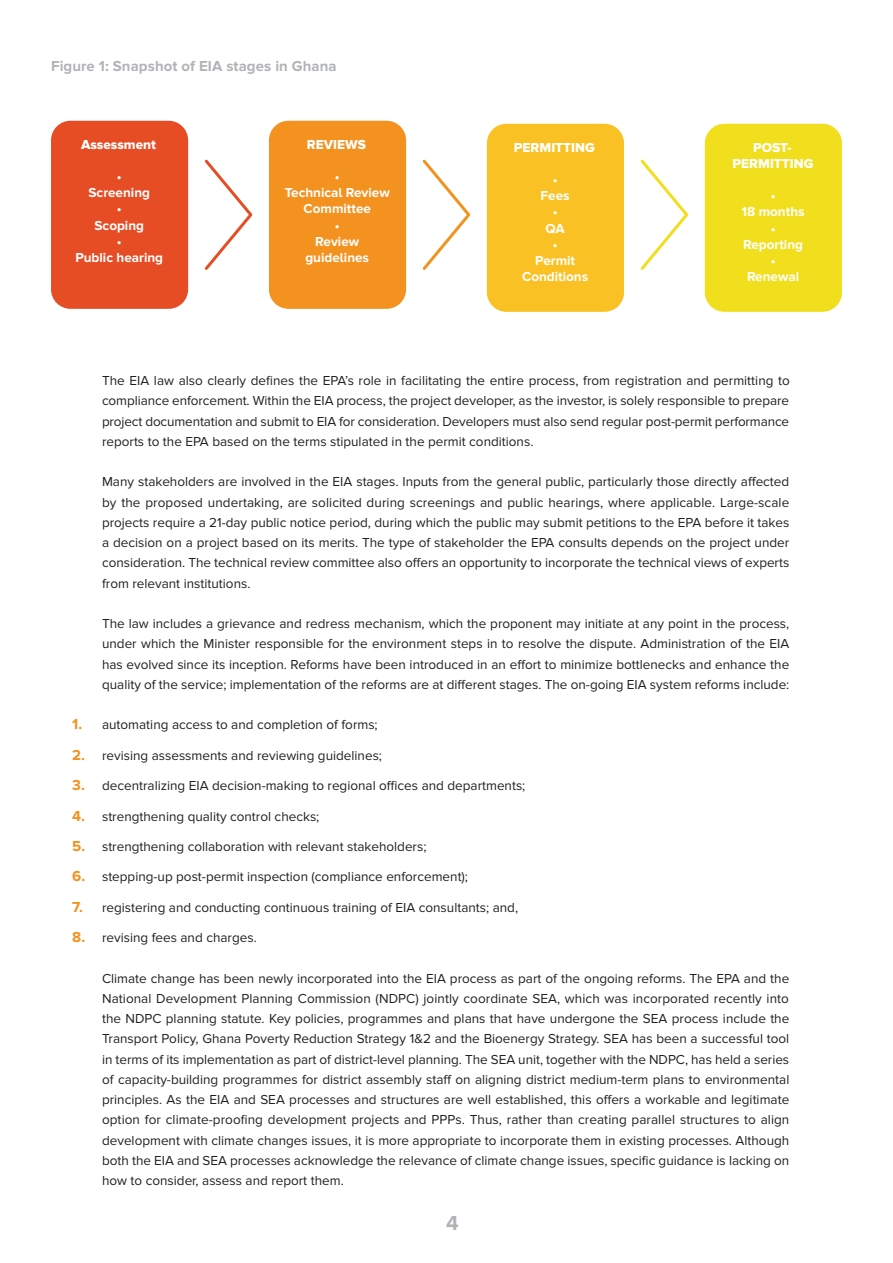
<style>
.page{position:relative;width:893px;height:1263px;background:#fff}
.page>*{position:absolute;margin:0;border:0;box-sizing:border-box;transform-origin:0 0}
.t1{font:700 21px "Proxima Nova";color:#b2b3b7}
.Table__Title{font:700 15px "Proxima Nova";letter-spacing:.005em;color:#b2b3b7}
.Copy{font:13.5px/20.2px "Proxima Nova";color:#231f20;text-align:justify}
.Figure_3_titles{font:700 13.5px/16.2px "Proxima Nova";color:#fff;text-align:center}
.Figure_3_titles-2{font:13.5px/16.2px "Proxima Nova Extrabld";color:#fff;text-align:center}
.s1{font-weight:700;font-size:15px;color:#f3921f}
</style>
<div class="page">
<div style="left:53px;top:122px;width:134px;height:185px;background:#e64d25;border-radius:18px"></div>
<div style="left:51px;top:121px;width:137px;height:188px;border:3px solid #e64d25;border-radius:18px"></div>
<div style="left:270px;top:122px;width:135px;height:185px;background:#f3921f;border-radius:18px"></div>
<div style="left:269px;top:121px;width:137px;height:188px;border:3px solid #f3921f;border-radius:18px"></div>
<div style="left:488px;top:125px;width:134px;height:185px;background:#fac124;border-radius:18px"></div>
<div style="left:487px;top:124px;width:137px;height:188px;border:3px solid #fac124;border-radius:18px"></div>
<div style="left:706px;top:125px;width:134px;height:185px;background:#f1df1e;border-radius:18px"></div>
<div style="left:705px;top:124px;width:137px;height:188px;border:3px solid #f1df1e;border-radius:18px"></div>
<svg style="left:204px;top:159px;width:49px;height:111px"></svg>
<svg style="left:422px;top:159px;width:49px;height:111px"></svg>
<svg style="left:640px;top:159px;width:49px;height:111px"></svg>
<p class="Table__Title" style="left:51px;top:58px;width:287px">Figure 1: Snapshot of EIA stages in Ghana</p>
<p class="Figure_3_titles-2" style="left:81px;top:136px;width:77px">Assessment</p>
<p class="Figure_3_titles" style="left:117px;top:169px;width:6px">•</p>
<p class="Figure_3_titles" style="left:88px;top:185px;width:63px">Screening •</p>
<p class="Figure_3_titles" style="left:94px;top:217px;width:51px">Scoping •</p>
<p class="Figure_3_titles" style="left:75px;top:250px;width:89px">Public hearing</p>
<p class="Figure_3_titles-2" style="left:307px;top:136px;width:60px">REVIEWS</p>
<p class="Figure_3_titles" style="left:335px;top:169px;width:6px">•</p>
<p class="Figure_3_titles" style="left:285px;top:185px;width:107px">Technical Review<br>Committee</p>
<p class="Figure_3_titles" style="left:335px;top:217px;width:6px">•</p>
<p class="Figure_3_titles" style="left:305px;top:234px;width:65px">Review guidelines</p>
<p class="Figure_3_titles-2" style="left:514px;top:139px;width:82px">PERMITTING</p>
<p class="Figure_3_titles" style="left:553px;top:172px;width:6px">•</p>
<p class="Figure_3_titles" style="left:541px;top:188px;width:31px">Fees</p>
<p class="Figure_3_titles" style="left:553px;top:204px;width:6px">•</p>
<p class="Figure_3_titles" style="left:546px;top:220px;width:21px">QA</p>
<p class="Figure_3_titles" style="left:553px;top:237px;width:6px">•</p>
<p class="Figure_3_titles" style="left:522px;top:253px;width:68px">Permit<br>Conditions</p>
<p class="Figure_3_titles-2" style="left:733px;top:139px;width:82px">POST-<br>PERMITTING</p>
<p class="Figure_3_titles" style="left:771px;top:188px;width:6px">•</p>
<p class="Figure_3_titles" style="left:741px;top:204px;width:65px">18 months</p>
<p class="Figure_3_titles" style="left:771px;top:220px;width:6px">•</p>
<p class="Figure_3_titles" style="left:743px;top:237px;width:61px">Reporting</p>
<p class="Figure_3_titles" style="left:771px;top:253px;width:6px">•</p>
<p class="Figure_3_titles" style="left:747px;top:269px;width:54px">Renewal</p>
<p class="Copy" style="left:102px;top:371px;width:689px">The EIA law also clearly defines the EPA’s role in facilitating the entire process, from registration and permitting to compliance enforcement. Within the EIA process, the project developer, as the investor, is solely responsible to prepare project documentation and submit to EIA for consideration. Developers must also send regular post-permit performance reports to the EPA based on the terms stipulated in the permit conditions.</p>
<p class="Copy" style="left:102px;top:472px;width:689px">Many stakeholders are involved in the EIA stages. Inputs from the general public, particularly those directly affected by the proposed undertaking, are solicited during screenings and public hearings, where applicable. Large-scale projects require a 21-day public notice period, during which the public may submit petitions to the EPA before it takes a decision on a project based on its merits. The type of stakeholder the EPA consults depends on the project under consideration. The technical review committee also offers an opportunity to incorporate the technical views of experts from relevant institutions.</p>
<p class="Copy" style="left:102px;top:614px;width:689px">The law includes a grievance and redress mechanism, which the proponent may initiate at any point in the process, under which the Minister responsible for the environment steps in to resolve the dispute. Administration of the EIA has evolved since its inception. Reforms have been introduced in an effort to minimize bottlenecks and enhance the quality of the service; implementation of the reforms are at different stages. The on-going EIA system reforms include:</p>
<p class="Copy" style="left:72px;top:715px;width:307px"><span class="s1">1.</span> automating access to and completion of forms;</p>
<p class="Copy" style="left:72px;top:745px;width:311px"><span class="s1">2.</span> revising assessments and reviewing guidelines;</p>
<p class="Copy" style="left:72px;top:776px;width:455px"><span class="s1">3.</span> decentralizing EIA decision-making to regional offices and departments;</p>
<p class="Copy" style="left:72px;top:806px;width:249px"><span class="s1">4.</span> strengthening quality control checks;</p>
<p class="Copy" style="left:72px;top:836px;width:356px"><span class="s1">5.</span> strengthening collaboration with relevant stakeholders;</p>
<p class="Copy" style="left:72px;top:867px;width:397px"><span class="s1">6.</span> stepping-up post-permit inspection (compliance enforcement);</p>
<p class="Copy" style="left:72px;top:897px;width:447px"><span class="s1">7.</span> registering and conducting continuous training of EIA consultants; and,</p>
<p class="Copy" style="left:72px;top:928px;width:186px"><span class="s1">8.</span> revising fees and charges.</p>
<p class="Copy" style="left:102px;top:968px;width:689px">Climate change has been newly incorporated into the EIA process as part of the ongoing reforms. The EPA and the National Development Planning Commission (NDPC) jointly coordinate SEA, which was incorporated recently into the NDPC planning statute. Key policies, programmes and plans that have undergone the SEA process include the Transport Policy, Ghana Poverty Reduction Strategy 1&amp;2 and the Bioenergy Strategy. SEA has been a successful tool in terms of its implementation as part of district-level planning. The SEA unit, together with the NDPC, has held a series of capacity-building programmes for district assembly staff on aligning district medium-term plans to environmental principles. As the EIA and SEA processes and structures are well established, this offers a workable and legitimate option for climate-proofing development projects and PPPs. Thus, rather than creating parallel structures to align development with climate changes issues, it is more appropriate to incorporate them in existing processes. Although both the EIA and SEA processes acknowledge the relevance of climate change issues, specific guidance is lacking on how to consider, assess and report them.</p>
<h1 class="t1" style="left:446px;top:1211px;width:14px">4</h1>
</div>
